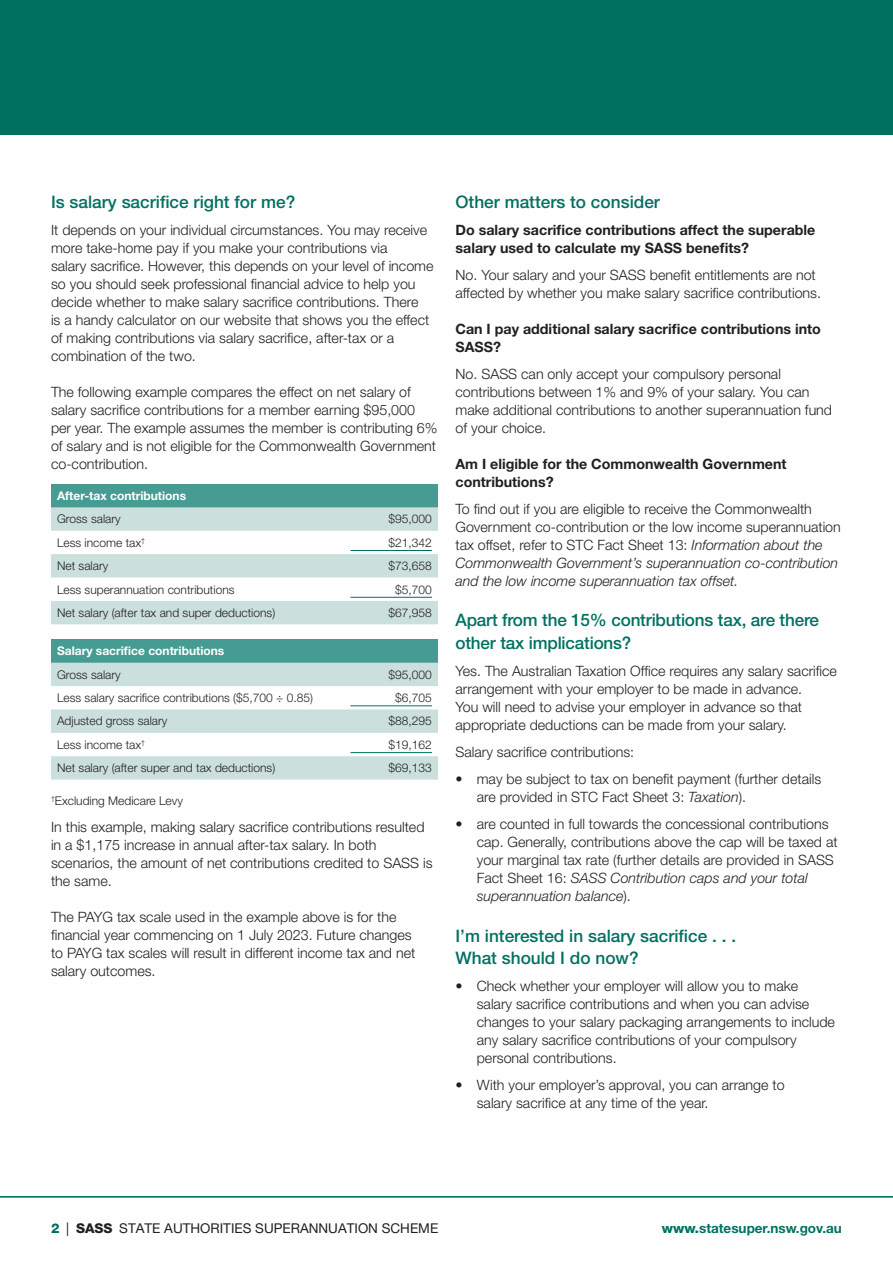
<style>
.page{position:relative;width:893px;height:1263px;background:#fff}
.page>*{position:absolute;margin:0;border:0;box-sizing:border-box;transform-origin:0 0}
.t1{font:500 17.25px/22.5px "Helvetica Neue LT Pro";color:#007161}
.t2{font:300 14.25px/18px "Helvetica Neue LT Pro";color:#231f20}
.t3{font:700 14.25px/18px "Helvetica Neue LT Std";color:#231f20}
.t4{font:13.5px "Helvetica Neue LT Pro";color:#231f20}
.t5{font:700 13.5px "Helvetica Neue LT Std";color:#007161}
.t6{font:300 12px "Helvetica Neue LT Pro";color:#231f20}
.Paragraph_Style_1{font:700 12px "Helvetica Neue LT Std";color:#fff}
.s1{font-style:italic}
.s2{font-family:"Helvetica Neue LT Std";font-weight:800;color:#007161}
.s3{font-family:"Helvetica Neue LT Std";font-weight:800}
.s4{font-weight:800}
</style>
<div class="page">
<div style="left:0;top:0;width:893px;height:135px;background:#007161"></div>
<div style="left:51px;top:484px;width:387px;height:23px;background:#469c93"></div>
<svg style="left:51px;top:507px;width:387px;height:117px;fill:#cbe0dd"></svg>
<hr style="left:350px;top:550px;width:82px;height:1px;background:#007161">
<hr style="left:350px;top:597px;width:82px;height:1px;background:#007161">
<div style="left:51px;top:639px;width:387px;height:24px;background:#469c93"></div>
<svg style="left:51px;top:663px;width:387px;height:117px;fill:#cbe0dd"></svg>
<hr style="left:350px;top:705px;width:82px;height:1px;background:#007161">
<hr style="left:350px;top:752px;width:82px;height:1px;background:#007161">
<hr style="left:0;top:1196px;width:893px;height:1px;background:#007161">
<p class="t1" style="left:51px;top:190px;width:246px">Is salary sacrifice right for me?</p>
<p class="t2" style="left:51px;top:221px;width:384px">It depends on your individual circumstances. You may receive more take-home pay if you make your contributions via<br>salary sacrifice. However, this depends on your level of income so you should seek professional financial advice to help you decide whether to make salary sacrifice contributions. There<br>is a handy calculator on our website that shows you the effect of making contributions via salary sacrifice, after-tax or a combination of the two.</p>
<p class="t2" style="left:51px;top:383px;width:388px">The following example compares the effect on net salary of salary sacrifice contributions for a member earning $95,000 per year. The example assumes the member is contributing 6% of salary and is not eligible for the Commonwealth Government co-contribution.</p>
<p class="Paragraph_Style_1" style="left:57px;top:488px;width:131px">After-tax contributions</p>
<p class="t6" style="left:57px;top:512px;width:65px">Gross salary</p>
<p class="t6" style="left:389px;top:512px;width:45px">$95,000</p>
<p class="t6" style="left:57px;top:535px;width:90px">Less income tax<sup>†</sup></p>
<p class="t6" style="left:389px;top:535px;width:45px">$21,342</p>
<p class="t6" style="left:57px;top:558px;width:53px">Net salary</p>
<p class="t6" style="left:389px;top:558px;width:45px">$73,658</p>
<p class="t6" style="left:57px;top:582px;width:179px">Less superannuation contributions</p>
<p class="t6" style="left:395px;top:582px;width:38px">$5,700</p>
<p class="t6" style="left:57px;top:605px;width:220px">Net salary (after tax and super deductions)</p>
<p class="t6" style="left:389px;top:605px;width:45px">$67,958</p>
<p class="Paragraph_Style_1" style="left:57px;top:644px;width:169px">Salary sacrifice contributions</p>
<p class="t6" style="left:57px;top:667px;width:65px">Gross salary</p>
<p class="t6" style="left:389px;top:667px;width:45px">$95,000</p>
<p class="t6" style="left:57px;top:690px;width:257px">Less salary sacrifice contributions ($5,700 ÷ 0.85)</p>
<p class="t6" style="left:395px;top:690px;width:38px">$6,705</p>
<p class="t6" style="left:57px;top:714px;width:112px">Adjusted gross salary</p>
<p class="t6" style="left:389px;top:714px;width:45px">$88,295</p>
<p class="t6" style="left:57px;top:737px;width:90px">Less income tax<sup>†</sup></p>
<p class="t6" style="left:389px;top:737px;width:45px">$19,162</p>
<p class="t6" style="left:57px;top:761px;width:220px">Net salary (after super and tax deductions)</p>
<p class="t6" style="left:389px;top:761px;width:45px">$69,133</p>
<p class="t6" style="left:51px;top:793px;width:133px"><sup>†</sup>Excluding Medicare Levy</p>
<p class="t2" style="left:51px;top:817px;width:383px">In this example, making salary sacrifice contributions resulted in a $1,175 increase in annual after-tax salary. In both scenarios, the amount of net contributions credited to SASS is the same.</p>
<p class="t2" style="left:51px;top:907px;width:366px">The PAYG tax scale used in the example above is for the financial year commencing on 1 July 2023. Future changes to PAYG tax scales will result in different income tax and net salary outcomes.</p>
<p class="t1" style="left:455px;top:190px;width:206px">Other matters to consider</p>
<p class="t3" style="left:455px;top:221px;width:361px">Do salary sacrifice contributions affect the superable salary used to calculate my SASS benefits?</p>
<p class="t2" style="left:455px;top:266px;width:367px">No. Your salary and your SASS benefit entitlements are not affected by whether you make salary sacrifice contributions.</p>
<p class="t3" style="left:455px;top:320px;width:367px">Can I pay additional salary sacrifice contributions into<br>SASS?</p>
<p class="t2" style="left:455px;top:365px;width:378px">No. SASS can only accept your compulsory personal contributions between 1% and 9% of your salary. You can make additional contributions to another superannuation fund of your choice.</p>
<p class="t3" style="left:455px;top:455px;width:333px">Am I eligible for the Commonwealth Government contributions?</p>
<p class="t2" style="left:455px;top:500px;width:387px">To find out if you are eligible to receive the Commonwealth Government co-contribution or the low income superannuation tax offset, refer to STC Fact Sheet 13: <span class="s1">Information about the Commonwealth Government’s superannuation co-contribution and the low income superannuation tax offset.</span></p>
<p class="t1" style="left:455px;top:609px;width:365px">Apart from the 15% contributions tax, are there other tax implications?</p>
<p class="t2" style="left:455px;top:662px;width:383px">Yes. The Australian Taxation Office requires any salary sacrifice arrangement with your employer to be made in advance.<br>You will need to advise your employer in advance so that appropriate deductions can be made from your salary.</p>
<p class="t2" style="left:455px;top:743px;width:180px">Salary sacrifice contributions:</p>
<p class="t2" style="left:477px;top:770px;width:346px;text-indent:-21px">• may be subject to tax on benefit payment (further details are provided in STC Fact Sheet 3: <span class="s1">Taxation</span>).</p>
<p class="t2" style="left:477px;top:815px;width:362px;text-indent:-21px">• are counted in full towards the concessional contributions cap. Generally, contributions above the cap will be taxed at your marginal tax rate (further details are provided in SASS Fact Sheet 16: <span class="s1">SASS Contribution caps and your total superannuation balance</span>).</p>
<p class="t1" style="left:455px;top:924px;width:282px">I’m interested in salary sacrifice . . .</p>
<p class="t1" style="left:455px;top:946px;width:185px">What should I do now?</p>
<p class="t2" style="left:477px;top:977px;width:360px;text-indent:-21px">• Check whether your employer will allow you to make salary sacrifice contributions and when you can advise changes to your salary packaging arrangements to include any salary sacrifice contributions of your compulsory personal contributions.</p>
<p class="t2" style="left:477px;top:1076px;width:309px;text-indent:-21px">• With your employer’s approval, you can arrange to salary sacrifice at any time of the year.</p>
<p class="t4" style="left:51px;top:1220px;width:389px"><span class="s2">2</span> | <span class="s3">SASS</span> STATE AUTHORITIES SUPERANNUATION SCHEME</p>
<p class="t5" style="left:662px;top:1220px;width:182px"><span class="s4">www.</span>statesuper.nsw.gov.au</p>
</div>
